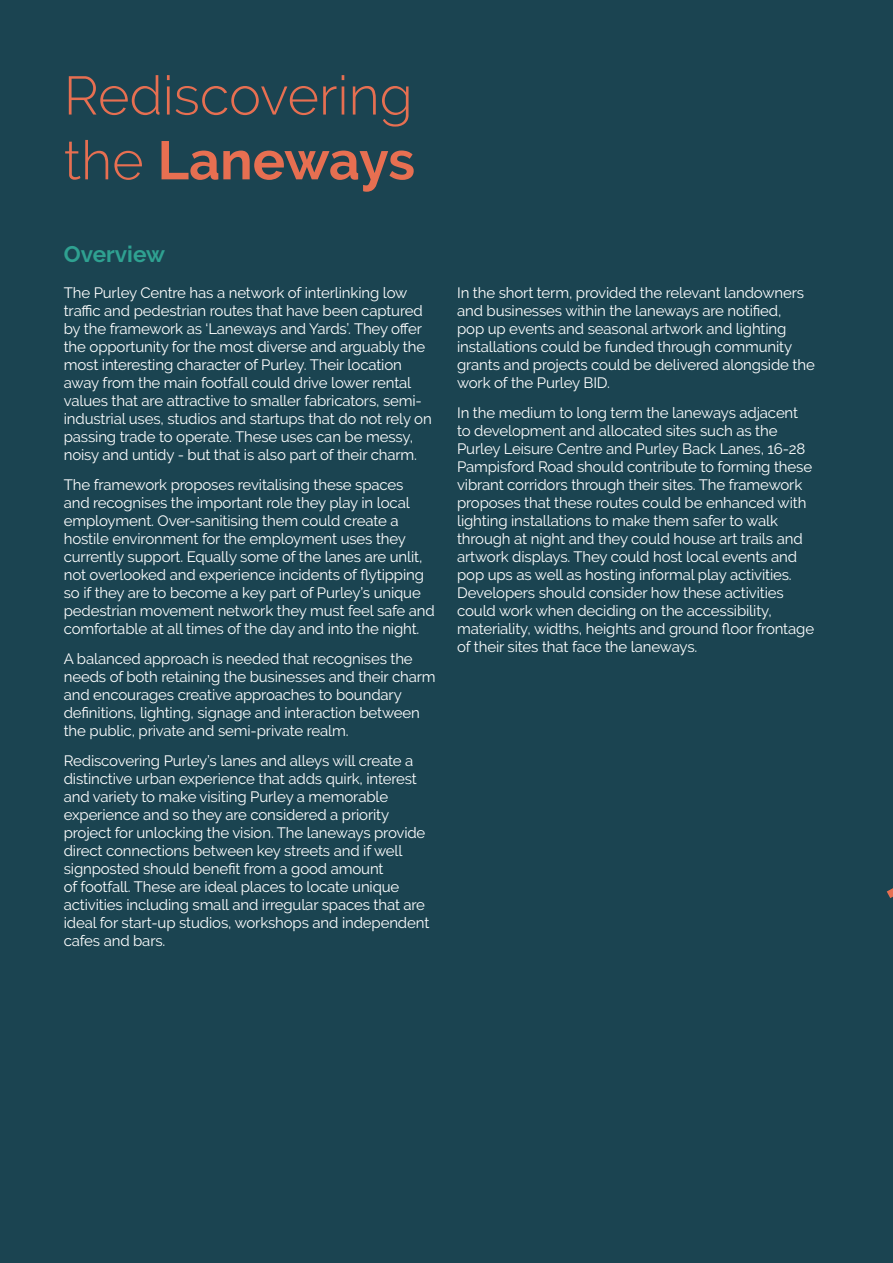
<style>
.page{position:relative;width:893px;height:1263px;background:#1b4451}
.page>*{position:absolute;margin:0;border:0;box-sizing:border-box;transform-origin:0 0}
.t1{font:300 54px/64.8px "Raleway";color:#e76f51}
.Sub-Header{font:700 22.5px "Raleway";color:#2fa191}
.Body_Text{font:15px/18px "Raleway";letter-spacing:-.01em;color:#fff}
.s1{font-weight:700}
</style>
<div class="page">
<h2 class="t1" style="left:64px;top:63px;width:353px">Rediscovering the <span class="s1">Laneways</span></h2>
<p class="Sub-Header" style="left:64px;top:241px;width:103px">Overview</p>
<p class="Body_Text" style="left:64px;top:283px;width:369px">The Purley Centre has a network of interlinking low traffic and pedestrian routes that have been captured by the framework as ‘Laneways and Yards’. They offer the opportunity for the most diverse and arguably the most interesting character of Purley. Their location away from the main footfall could drive lower rental values that are attractive to smaller fabricators, semi&shy;industrial uses, studios and startups that do not rely on passing trade to operate. These uses can be messy, noisy and untidy - but that is also part of their charm.</p>
<p class="Body_Text" style="left:64px;top:475px;width:372px">The framework proposes revitalising these spaces<br>and recognises the important role they play in local employment. Over-sanitising them could create a hostile environment for the employment uses they currently support. Equally some of the lanes are unlit, not overlooked and experience incidents of flytipping so if they are to become a key part of Purley’s unique pedestrian movement network they must feel safe and comfortable at all times of the day and into the night.</p>
<p class="Body_Text" style="left:64px;top:649px;width:373px">A balanced approach is needed that recognises the needs of both retaining the businesses and their charm and encourages creative approaches to boundary definitions, lighting, signage and interaction between the public, private and semi-private realm.</p>
<p class="Body_Text" style="left:64px;top:751px;width:367px">Rediscovering Purley’s lanes and alleys will create a distinctive urban experience that adds quirk, interest and variety to make visiting Purley a memorable experience and so they are considered a priority project for unlocking the vision. The laneways provide direct connections between key streets and if well signposted should benefit from a good amount<br>of footfall. These are ideal places to locate unique activities including small and irregular spaces that are ideal for start-up studios, workshops and independent cafes and bars.</p>
<p class="Body_Text" style="left:457px;top:283px;width:359px">In the short term, provided the relevant landowners and businesses within the laneways are notified,<br>pop up events and seasonal artwork and lighting installations could be funded through community grants and projects could be delivered alongside the work of the Purley BID.</p>
<p class="Body_Text" style="left:457px;top:403px;width:358px">In the medium to long term the laneways adjacent to development and allocated sites such as the Purley Leisure Centre and Purley Back Lanes, 16-28<br>Pampisford Road should contribute to forming these vibrant corridors through their sites. The framework proposes that these routes could be enhanced with lighting installations to make them safer to walk through at night and they could house art trails and artwork displays. They could host local events and pop ups as well as hosting informal play activities.<br>Developers should consider how these activities could work when deciding on the accessibility, materiality, widths, heights and ground floor frontage of their sites that face the laneways.</p>
</div>
